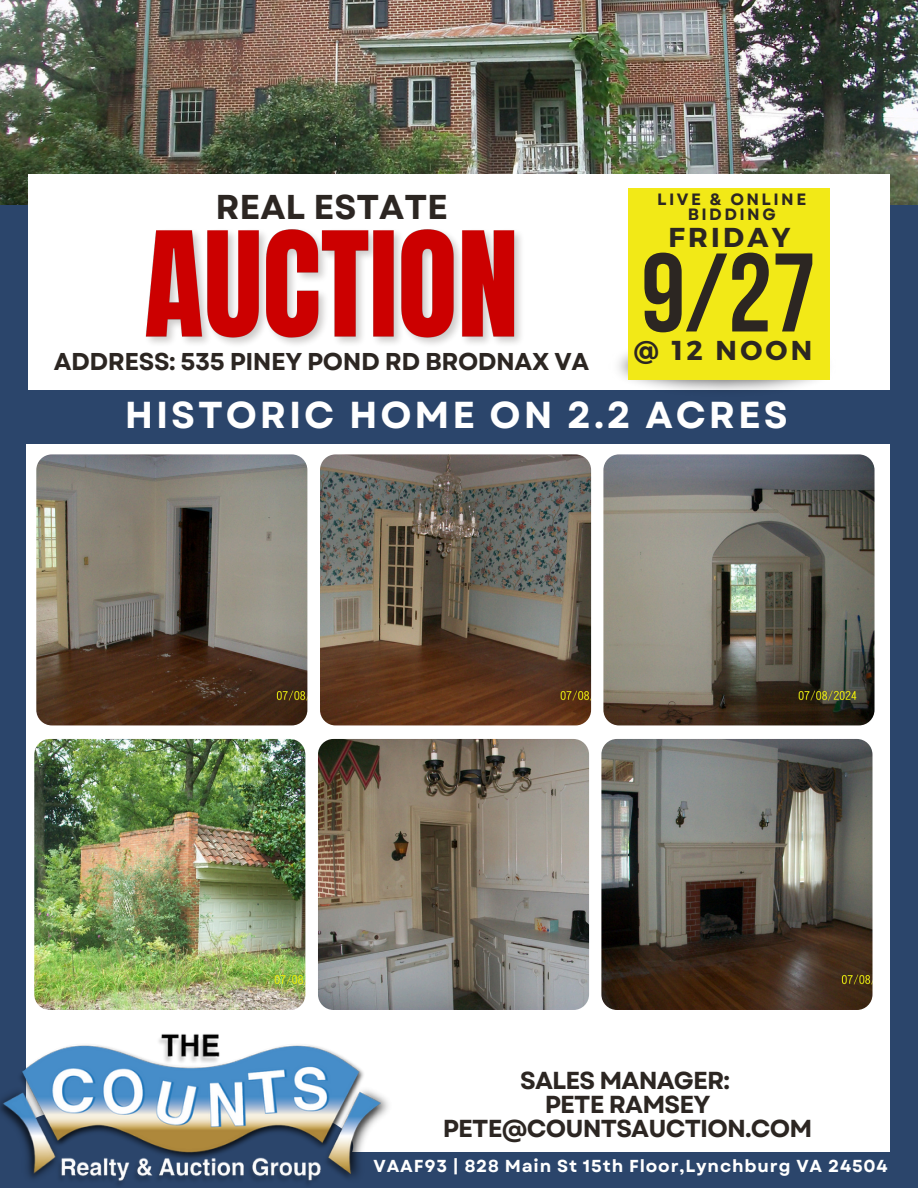
<style>
.page{position:relative;width:918px;height:1188px;background:#2b456b}
.page>*{position:absolute;margin:0;border:0;box-sizing:border-box;transform-origin:0 0}
.t1{font:700 111.45px "Bebas Neue";color:#2c2622}
.t2{font:700 37.5px "Garet";letter-spacing:.075em;color:#fff}
.t3{font:700 34.5px "Garet";color:#2c2622}
.t4{font:700 27.3px "Montserrat";letter-spacing:.12em;color:#2c2622}
.t5{font:700 24.6px/23.7px "Garet";letter-spacing:-.035em;color:#2c2622;text-align:center}
.t6{font:700 24.3px "Garet";letter-spacing:-.02em;color:#2c2622}
.t7{font:700 17.25px "Garet";letter-spacing:.05em;color:#fff}
.t8{font:700 16.35px/14.7px "Garet";letter-spacing:.15em;color:#2c2622;text-align:center}
</style>
<div class="page">
<img style="left:0;top:0;width:918px;height:205px">
<div style="left:29px;top:174px;width:861px;height:216px;background:#fff"></div>
<img style="left:618px;top:334px;width:212px;height:56px">
<div style="left:628px;top:189px;width:201px;height:191px;background:#f2e917"></div>
<div style="left:26px;top:444px;width:864px;height:708px;background:#fff"></div>
<img style="left:0;top:1034px;width:389px;height:151px">
<img style="left:36px;top:454px;width:271px;height:271px;border-radius:16px">
<img style="left:145px;top:229px;width:376px;height:116px">
<img style="left:320px;top:454px;width:271px;height:271px;border-radius:16px">
<img style="left:603px;top:454px;width:271px;height:271px;border-radius:16px">
<img style="left:34px;top:739px;width:271px;height:271px;border-radius:16px">
<img style="left:318px;top:739px;width:271px;height:271px;border-radius:16px">
<img style="left:601px;top:739px;width:271px;height:271px;border-radius:16px">
<h4 class="t3" style="left:215px;top:182px;width:234px">REAL ESTATE</h4>
<p class="t6" style="left:54px;top:344px;width:537px">ADDRESS: 535 PINEY POND RD BRODNAX VA</p>
<h3 class="t8" style="left:657px;top:192px;width:151px">LIVE &amp; ONLINE<br>BIDDING</h3>
<p class="t4" style="left:669px;top:220px;width:123px">FRIDAY</p>
<h2 class="t1" style="left:641px;top:248px;width:176px">9/27</h2>
<h4 class="t4" style="left:634px;top:332px;width:180px">@ 12 NOON</h4>
<p class="t2" style="left:125px;top:388px;width:664px">HISTORIC HOME ON 2.2 ACRES</p>
<p class="t5" style="left:443px;top:1069px;width:371px">SALES MANAGER:<br>PETE RAMSEY<br>PETE@COUNTSAUCTION.COM</p>
<p class="t7" style="left:374px;top:1154px;width:516px">VAAF93 | 828 Main St 15th Floor,Lynchburg VA 24504</p>
</div>
